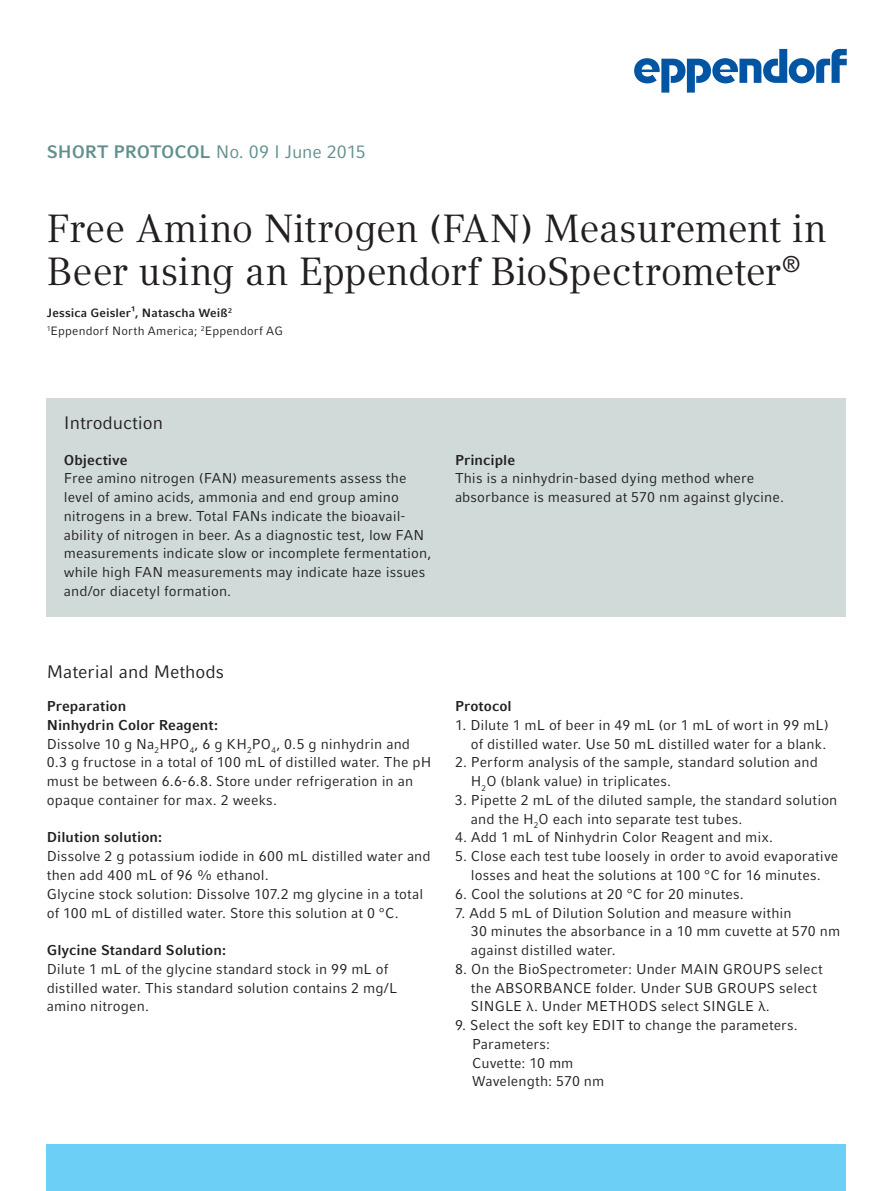
<style>
.page{position:relative;width:893px;height:1191px;background:#fff}
.page>*{position:absolute;margin:0;border:0;box-sizing:border-box;transform-origin:0 0}
.t1{font:39px/43.5px "Compatil Textfor Eppendorf";letter-spacing:-.01em;color:#231f20}
.t2{font:18px "Compatil Factfor Eppendorf";color:#231f20}
.t3{font:18px "Compatil Factfor Eppendorf";letter-spacing:-.005em;color:#62908f}
.t4{font:14.25px/18.8px "Compatil Factfor Eppendorf";letter-spacing:.005em;color:#231f20}
.t5{font:700 14.25px "Compatil Factfor Eppendorf";letter-spacing:.005em;color:#231f20}
.t6{font:12px/18px "Compatil Factfor Eppendorf";letter-spacing:.015em;color:#231f20}
.s1{font-weight:700}
</style>
<div class="page">
<svg style="left:634px;top:49px;width:213px;height:44px"></svg>
<div style="left:47px;top:1144px;width:799px;height:47px;background:#6bcff6"></div>
<div style="left:47px;top:398px;width:799px;height:219px;background:#cfdad9"></div>
<p class="t3" style="left:47px;top:141px;width:321px"><span class="s1">SHORT PROTOCOL</span> No. 09 I June 2015</p>
<h1 class="t1" style="left:47px;top:207px;width:781px">Free Amino Nitrogen (FAN) Measurement in<br>Beer using an Eppendorf BioSpectrometer<sup>®</sup></h1>
<p class="t6" style="left:47px;top:304px;width:238px"><span class="s1">Jessica Geisler¹, Natascha Weiß</span><sup>2<br></sup><sup>1</sup>Eppendorf North America; <sup>2</sup>Eppendorf AG</p>
<p class="t2" style="left:64px;top:412px;width:101px">Introduction</p>
<p class="t5" style="left:64px;top:451px;width:65px">Objective</p>
<p class="t4" style="left:64px;top:469px;width:369px">Free amino nitrogen (FAN) measurements assess the level of amino acids, ammonia and end group amino nitrogens in a brew. Total FANs indicate the bioavail&shy;ability of nitrogen in beer. As a diagnostic test, low FAN measurements indicate slow or incomplete fermentation, while high FAN measurements may indicate haze issues and/or diacetyl formation.</p>
<p class="t5" style="left:455px;top:451px;width:62px">Principle</p>
<p class="t4" style="left:455px;top:469px;width:330px">This is a ninhydrin-based dying method where absorbance is measured at 570 nm against glycine.</p>
<p class="t2" style="left:47px;top:661px;width:179px">Material and Methods</p>
<p class="t4" style="left:47px;top:697px;width:386px"><span class="s1">Preparation<br>Ninhydrin Color Reagent:<br></span>Dissolve 10 g Na<sub>2</sub>HPO<sub>4</sub>, 6 g KH<sub>2</sub>PO<sub>4</sub>, 0.5 g ninhydrin and 0.3 g fructose in a total of 100 mL of distilled water. The pH must be between 6.6-6.8. Store under refrigeration in an opaque container for max. 2 weeks.</p>
<p class="t5" style="left:47px;top:829px;width:117px">Dilution solution:</p>
<p class="t4" style="left:47px;top:847px;width:385px">Dissolve 2 g potassium iodide in 600 mL distilled water and then add 400 mL of 96 % ethanol.<br>Glycine stock solution: Dissolve 107.2 mg glycine in a total of 100 mL of distilled water. Store this solution at 0 °C.</p>
<p class="t5" style="left:47px;top:941px;width:181px">Glycine Standard Solution:</p>
<p class="t4" style="left:47px;top:959px;width:352px">Dilute 1 mL of the glycine standard stock in 99 mL of distilled water. This standard solution contains 2 mg/L amino nitrogen.</p>
<p class="t5" style="left:455px;top:698px;width:58px">Protocol</p>
<p class="t4" style="left:455px;top:715px;width:375px;text-align:right">1. Dilute 1 mL of beer in 49 mL (or 1 mL of wort in 99 mL) of distilled water. Use 50 mL distilled water for a blank.</p>
<p class="t4" style="left:471px;top:753px;width:348px;text-indent:-16px">2. Perform analysis of the sample, standard solution and<br>H<sub>2</sub>O (blank value) in triplicates.</p>
<p class="t4" style="left:471px;top:790px;width:368px;text-indent:-16px">3. Pipette 2 mL of the diluted sample, the standard solution and the H<sub>2</sub>O each into separate test tubes.</p>
<p class="t4" style="left:455px;top:828px;width:320px">4. Add 1 mL of Ninhydrin Color Reagent and mix.</p>
<p class="t4" style="left:455px;top:847px;width:385px;text-align:center">5. Close each test tube loosely in order to avoid evaporative losses and heat the solutions at 100 °C for 16 minutes.</p>
<p class="t4" style="left:455px;top:884px;width:290px">6. Cool the solutions at 20 °C for 20 minutes.</p>
<p class="t4" style="left:471px;top:903px;width:371px;text-indent:-16px">7. Add 5 mL of Dilution Solution and measure within<br>30 minutes the absorbance in a 10 mm cuvette at 570 nm against distilled water.</p>
<p class="t4" style="left:471px;top:959px;width:353px;text-indent:-16px">8. On the BioSpectrometer: Under MAIN GROUPS select the ABSORBANCE folder. Under SUB GROUPS select<br>SINGLE λ. Under METHODS select SINGLE λ.</p>
<p class="t4" style="left:472px;top:1015px;width:327px;text-indent:-17px">9. Select the soft key EDIT to change the parameters.<br>Parameters:<br>Cuvette: 10 mm<br>Wavelength: 570 nm</p>
</div>
